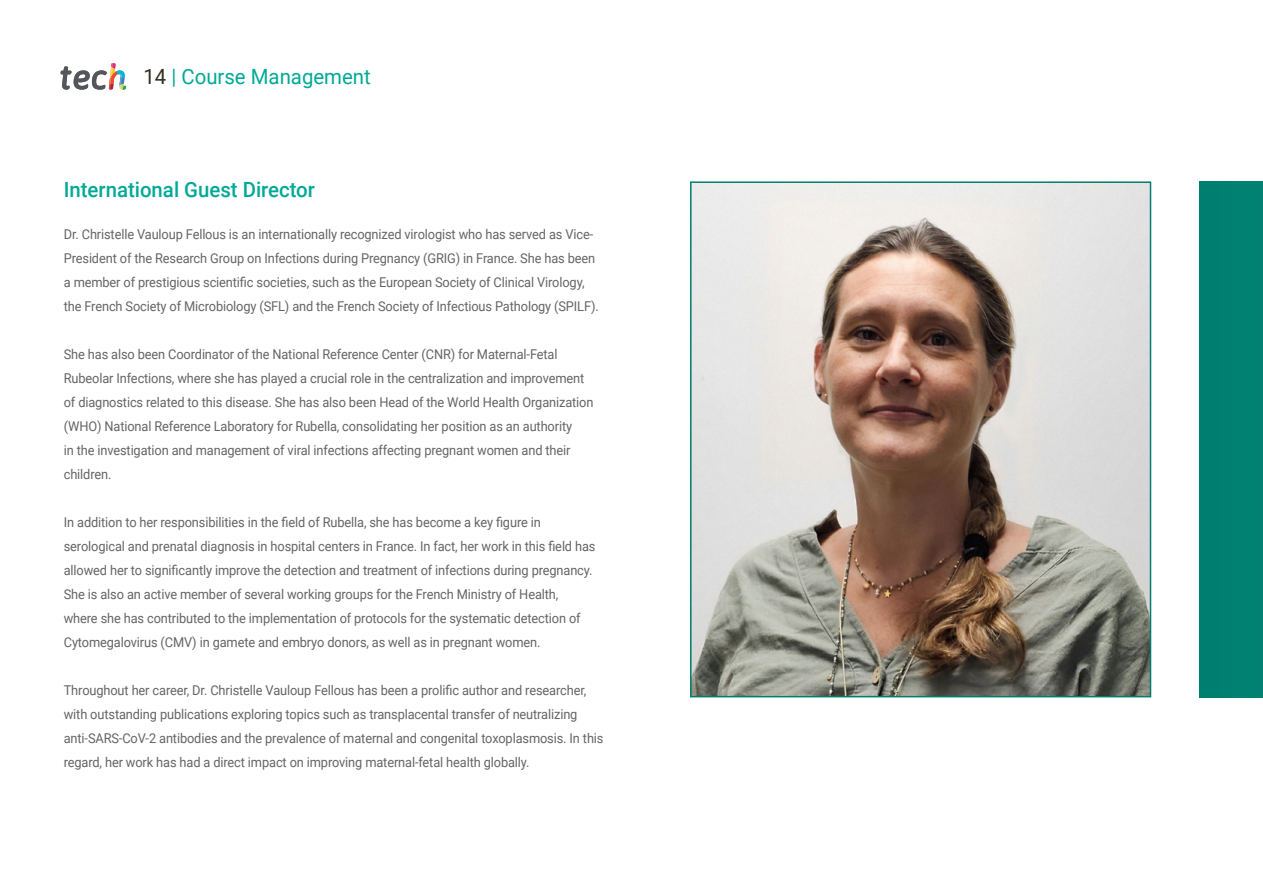
<style>
.page{position:relative;width:1263px;height:893px;background:#fff}
.page>*{position:absolute;margin:0;border:0;box-sizing:border-box;transform-origin:0 0}
.t1{font:500 21px "Roboto";color:#00a996}
.t2{font:21px "Roboto";color:#00a996}
.t3{font:13.5px/24px "Roboto";letter-spacing:-.01em;color:#656565;scale:.95 1}
.s1{color:#312e20}
</style>
<div class="page">
<div style="left:1199px;top:181px;width:64px;height:516px;background:#008071"></div>
<img style="left:693px;top:184px;width:455px;height:510px">
<div style="left:690px;top:181px;width:461px;height:516px;border:2px solid #007e6f"></div>
<svg style="left:61px;top:63px;width:65px;height:27px"></svg>
<h1 class="t2" style="left:144px;top:61px;width:229px"><span class="s1">14</span> | Course Management</h1>
<h1 class="t1" style="left:64px;top:175px;width:253px">International Guest Director</h1>
<p class="t3" style="left:64px;top:222px;width:565px">Dr. Christelle Vauloup Fellous is an internationally recognized virologist who has served as Vice-President of the Research Group on Infections during Pregnancy (GRIG) in France. She has been a member of prestigious scientific societies, such as the European Society of Clinical Virology, the French Society of Microbiology (SFL) and the French Society of Infectious Pathology (SPILF).</p>
<p class="t3" style="left:64px;top:342px;width:559px">She has also been Coordinator of the National Reference Center (CNR) for Maternal-Fetal Rubeolar Infections, where she has played a crucial role in the centralization and improvement of diagnostics related to this disease. She has also been Head of the World Health Organization (WHO) National Reference Laboratory for Rubella, consolidating her position as an authority<br>in the investigation and management of viral infections affecting pregnant women and their children.</p>
<p class="t3" style="left:64px;top:510px;width:561px">In addition to her responsibilities in the field of Rubella, she has become a key figure in serological and prenatal diagnosis in hospital centers in France. In fact, her work in this field has allowed her to significantly improve the detection and treatment of infections during pregnancy.<br>She is also an active member of several working groups for the French Ministry of Health, where she has contributed to the implementation of protocols for the systematic detection of Cytomegalovirus (CMV) in gamete and embryo donors, as well as in pregnant women.</p>
<p class="t3" style="left:64px;top:678px;width:570px">Throughout her career, Dr. Christelle Vauloup Fellous has been a prolific author and researcher, with outstanding publications exploring topics such as transplacental transfer of neutralizing anti-SARS-CoV-2 antibodies and the prevalence of maternal and congenital toxoplasmosis. In this regard, her work has had a direct impact on improving maternal-fetal health globally.</p>
</div>
